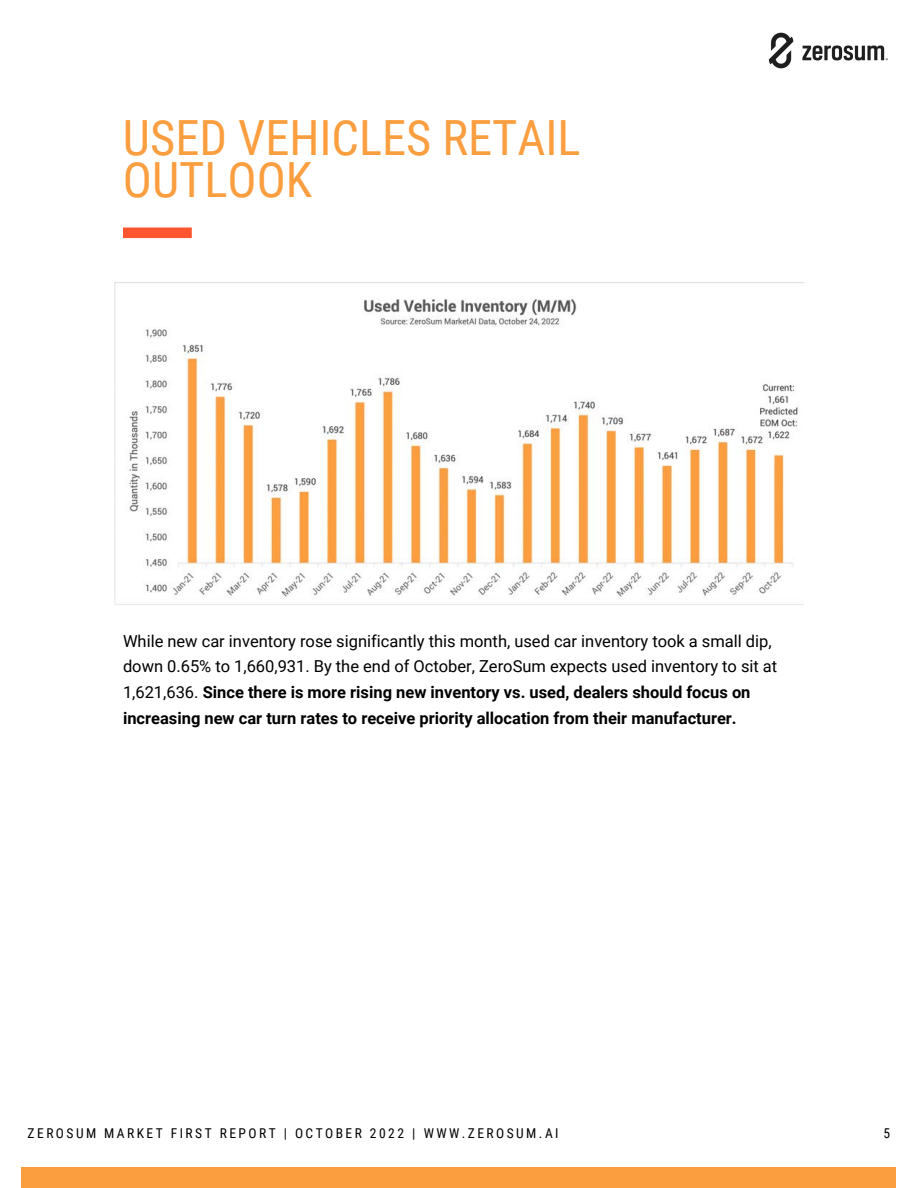
<style>
.page{position:relative;width:918px;height:1188px;background:#fff}
.page>*{position:absolute;margin:0;border:0;box-sizing:border-box;transform-origin:0 0}
.t1{font:48.6px/41.7px "Roboto Condensed";color:#fb9e3f}
.t2{font:16.5px/25.8px "Roboto";color:#000}
.t3{font:13.5px "Roboto Condensed";letter-spacing:.18em;color:#000}
.s1{font-weight:700}
</style>
<div class="page">
<div style="left:21px;top:1167px;width:875px;height:21px;background:#fb9e3f"></div>
<div style="left:123px;top:227px;width:69px;height:11px;background:#fd5530"></div>
<img style="left:768px;top:32px;width:120px;height:37px">
<img style="left:115px;top:282px;width:688px;height:323px">
<h1 class="t1" style="left:123px;top:118px;width:459px">USED VEHICLES RETAIL<br>OUTLOOK</h1>
<p class="t2" style="left:123px;top:628px;width:656px">While new car inventory rose significantly this month, used car inventory took a small dip, down 0.65% to 1,660,931. By the end of October, ZeroSum expects used inventory to sit at 1,621,636. <span class="s1">Since there is more rising new inventory vs. used, dealers should focus on increasing new car turn rates to receive priority allocation from their manufacturer.</span></p>
<p class="t3" style="left:28px;top:1125px;width:532px">ZEROSUM MARKET FIRST REPORT | OCTOBER 2022 | WWW.ZEROSUM.AI</p>
<p class="t3" style="left:884px;top:1125px;width:8px">5</p>
</div>
